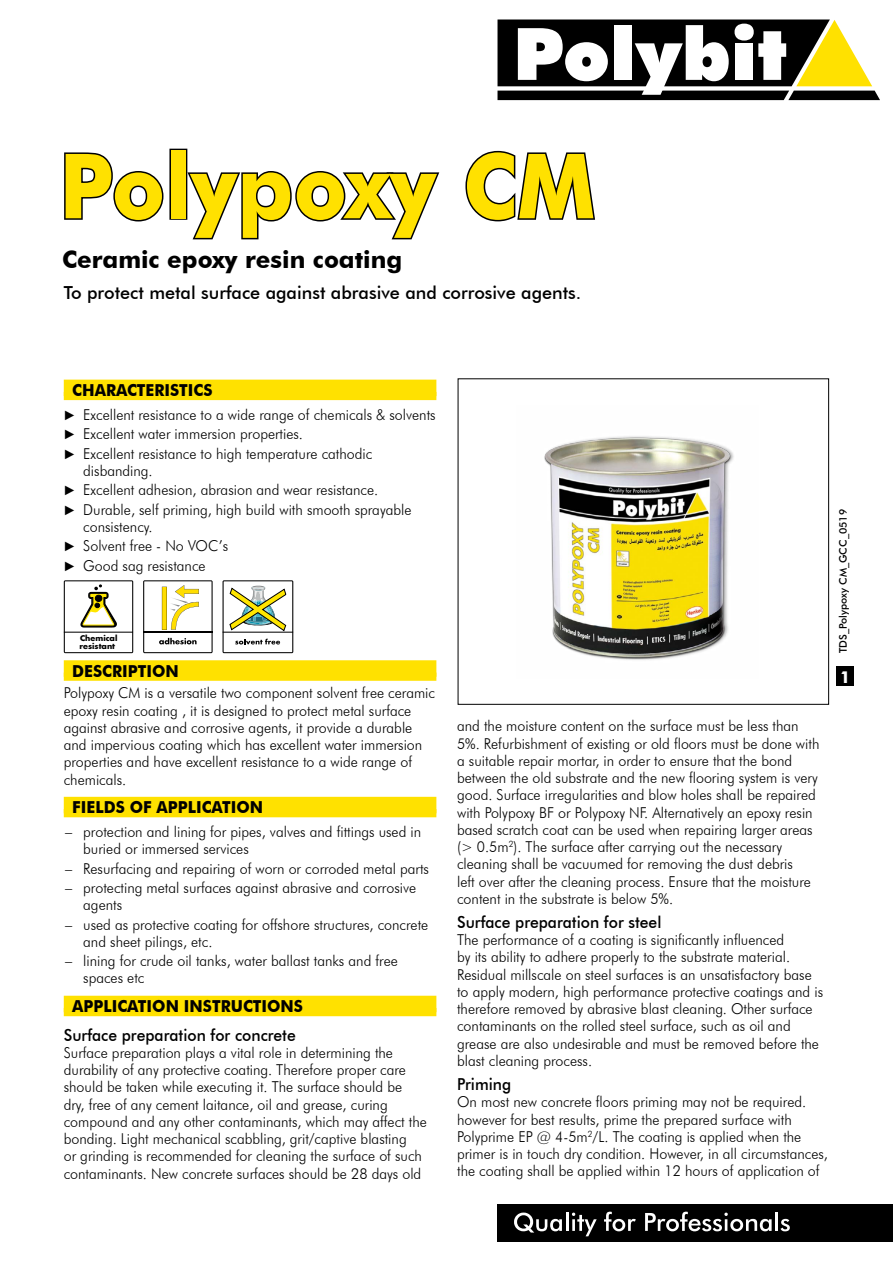
<style>
.page{position:relative;width:893px;height:1263px;background:#fff}
.page>*{position:absolute;margin:0;border:0;box-sizing:border-box;transform-origin:0 0}
.t1{font:700 90px "Futura BT";color:#ffe100;scale:.95 1}
.t2{font:700 24px "Futura BT";color:#000}
.t3{font:500 18px "Futura BT";color:#000}
.t4{font:700 16.5px "Futura BT";color:#000;scale:.95 1}
.t5{font:500 16.5px "Futura BT";color:#000;scale:.95 1}
.t6{font:700 16.5px "Futura BT";color:#fff}
.t7{font:300 15px/17.2px "Futura BT";color:#000;scale:.95 1}
.t8{font:500 10.5px "Futura BT";color:#000}
.t9{font:700 7.65px/7.6px "Futura";color:#000;scale:1.04 1}
.s1{font-family:"Arial Narrow";font-weight:400;font-size:13.5px}
</style>
<div class="page">
<div style="left:837px;top:666px;width:17px;height:20px;background:#000"></div>
<svg style="left:497px;top:19px;width:383px;height:81px"></svg>
<div style="left:614px;top:25px;width:18px;height:55px;background:#fff"></div>
<div style="left:498px;top:1204px;width:395px;height:38px;background:#000"></div>
<svg style="left:514px;top:1212px;width:83px;height:24px"></svg>
<svg style="left:604px;top:1212px;width:32px;height:19px"></svg>
<svg style="left:645px;top:1212px;width:127px;height:19px"></svg>
<hr style="left:775px;top:1212px;width:3px;height:19px;background:#fff">
<svg style="left:780px;top:1219px;width:10px;height:12px"></svg>
<svg style="left:64px;top:152px;width:100px;height:70px"></svg>
<div style="left:169px;top:149px;width:18px;height:71px;border:3px solid #000"></div>
<svg style="left:185px;top:169px;width:255px;height:71px"></svg>
<svg style="left:465px;top:150px;width:130px;height:72px"></svg>
<div style="left:64px;top:380px;width:372px;height:16px;background:#ffe100"></div>
<div style="left:64px;top:392px;width:372px;height:8px;background:#ffe100"></div>
<div style="left:64px;top:660px;width:372px;height:17px;background:#ffe100"></div>
<div style="left:64px;top:672px;width:372px;height:9px;background:#ffe100"></div>
<div style="left:64px;top:797px;width:372px;height:16px;background:#ffe100"></div>
<div style="left:64px;top:809px;width:372px;height:8px;background:#ffe100"></div>
<div style="left:64px;top:996px;width:372px;height:16px;background:#ffe100"></div>
<div style="left:64px;top:1008px;width:372px;height:8px;background:#ffe100"></div>
<div style="left:458px;top:378px;width:371px;height:327px;border:1px solid #000"></div>
<svg style="left:143px;top:580px;width:70px;height:73px"></svg>
<svg style="left:223px;top:580px;width:70px;height:73px"></svg>
<svg style="left:64px;top:580px;width:69px;height:73px"></svg>
<img style="left:544px;top:436px;width:190px;height:224px">
<h1 class="t1" style="left:59px;top:132px;width:566px">Polypoxy CM</h1>
<h2 class="t2" style="left:62px;top:244px;width:342px">Ceramic epoxy resin coating</h2>
<p class="t3" style="left:64px;top:281px;width:519px">To protect metal surface against abrasive and corrosive agents.</p>
<p class="t4" style="left:72px;top:380px;width:149px">CHARACTERISTICS</p>
<p class="t7" style="left:65px;top:405px;width:391px;line-height:19.4px"><span class="s1">►</span> Excellent resistance to a wide range of chemicals &amp; solvents <span class="s1">►</span> Excellent water immersion properties.<br><span class="s1">►</span> Excellent resistance to high temperature cathodic</p>
<p class="t7" style="left:65px;top:461px;width:366px;line-height:19.4px;text-indent:18px">disbanding.<br><span class="s1">►</span> Excellent adhesion, abrasion and wear resistance.<br><span class="s1">►</span> Durable, self priming, high build with smooth sprayable</p>
<p class="t7" style="left:65px;top:517px;width:173px;line-height:19.4px;text-indent:18px">consistency.<br><span class="s1">►</span> Solvent free - No VOC’s <span class="s1">►</span> Good sag resistance</p>
<p class="t9" style="left:80px;top:634px;width:38px">Chemical resistant</p>
<p class="t4" style="left:72px;top:661px;width:114px">DESCRIPTION</p>
<p class="t7" style="left:64px;top:684px;width:392px">Polypoxy CM is a versatile two component solvent free ceramic epoxy resin coating , it is designed to protect metal surface against abrasive and corrosive agents, it provide a durable and impervious coating which has excellent water immersion properties and have excellent resistance to a wide range of chemicals.</p>
<p class="t4" style="left:72px;top:797px;width:203px">FIELDS OF APPLICATION</p>
<p class="t7" style="left:83px;top:823px;width:357px;text-indent:-18px">– protection and lining for pipes, valves and fittings used in buried or immersed services</p>
<p class="t7" style="left:65px;top:859px;width:384px">– Resurfacing and repairing of worn or corroded metal parts</p>
<p class="t7" style="left:83px;top:879px;width:352px;text-indent:-18px">– protecting metal surfaces against abrasive and corrosive agents</p>
<p class="t7" style="left:83px;top:915px;width:365px;text-indent:-18px">– used as protective coating for offshore structures, concrete and sheet pilings, etc.</p>
<p class="t7" style="left:83px;top:952px;width:333px;text-indent:-18px">– lining for crude oil tanks, water ballast tanks and free spaces etc</p>
<p class="t4" style="left:72px;top:996px;width:244px">APPLICATION INSTRUCTIONS</p>
<p class="t5" style="left:64px;top:1025px;width:246px">Surface preparation for concrete</p>
<p class="t7" style="left:64px;top:1044px;width:384px">Surface preparation plays a vital role in determining the durability of any protective coating. Therefore proper care should be taken while executing it. The surface should be<br>dry, free of any cement laitance, oil and grease, curing compound and any other contaminants, which may affect the bonding. Light mechanical scabbling, grit/captive blasting<br>or grinding is recommended for cleaning the surface of such contaminants. New concrete surfaces should be 28 days old</p>
<p class="t8" style="left:837px;top:653px;width:146px;rotate:-90deg">TDS_Polypoxy CM_GCC_0519</p>
<p class="t6" style="left:840px;top:667px;width:12px">1</p>
<p class="t7" style="left:457px;top:717px;width:383px">and the moisture content on the surface must be less than 5%. Refurbishment of existing or old floors must be done with a suitable repair mortar, in order to ensure that the bond between the old substrate and the new flooring system is very good. Surface irregularities and blow holes shall be repaired with Polypoxy BF or Polypoxy NF. Alternatively an epoxy resin based scratch coat can be used when repairing larger areas (&gt; 0.5m<sup>2</sup>). The surface after carrying out the necessary cleaning shall be vacuumed for removing the dust debris<br>left over after the cleaning process. Ensure that the moisture content in the substrate is below 5%.</p>
<p class="t5" style="left:457px;top:912px;width:217px">Surface preparation for steel</p>
<p class="t7" style="left:457px;top:931px;width:387px">The performance of a coating is significantly influenced<br>by its ability to adhere properly to the substrate material.<br>Residual millscale on steel surfaces is an unsatisfactory base to apply modern, high performance protective coatings and is therefore removed by abrasive blast cleaning. Other surface contaminants on the rolled steel surface, such as oil and grease are also undesirable and must be removed before the blast cleaning process.</p>
<p class="t5" style="left:457px;top:1074px;width:58px">Priming</p>
<p class="t7" style="left:457px;top:1093px;width:392px">On most new concrete floors priming may not be required. however for best results, prime the prepared surface with Polyprime EP @ 4-5m<sup>2</sup>/L. The coating is applied when the primer is in touch dry condition. However, in all circumstances, the coating shall be applied within 12 hours of application of</p>
</div>
